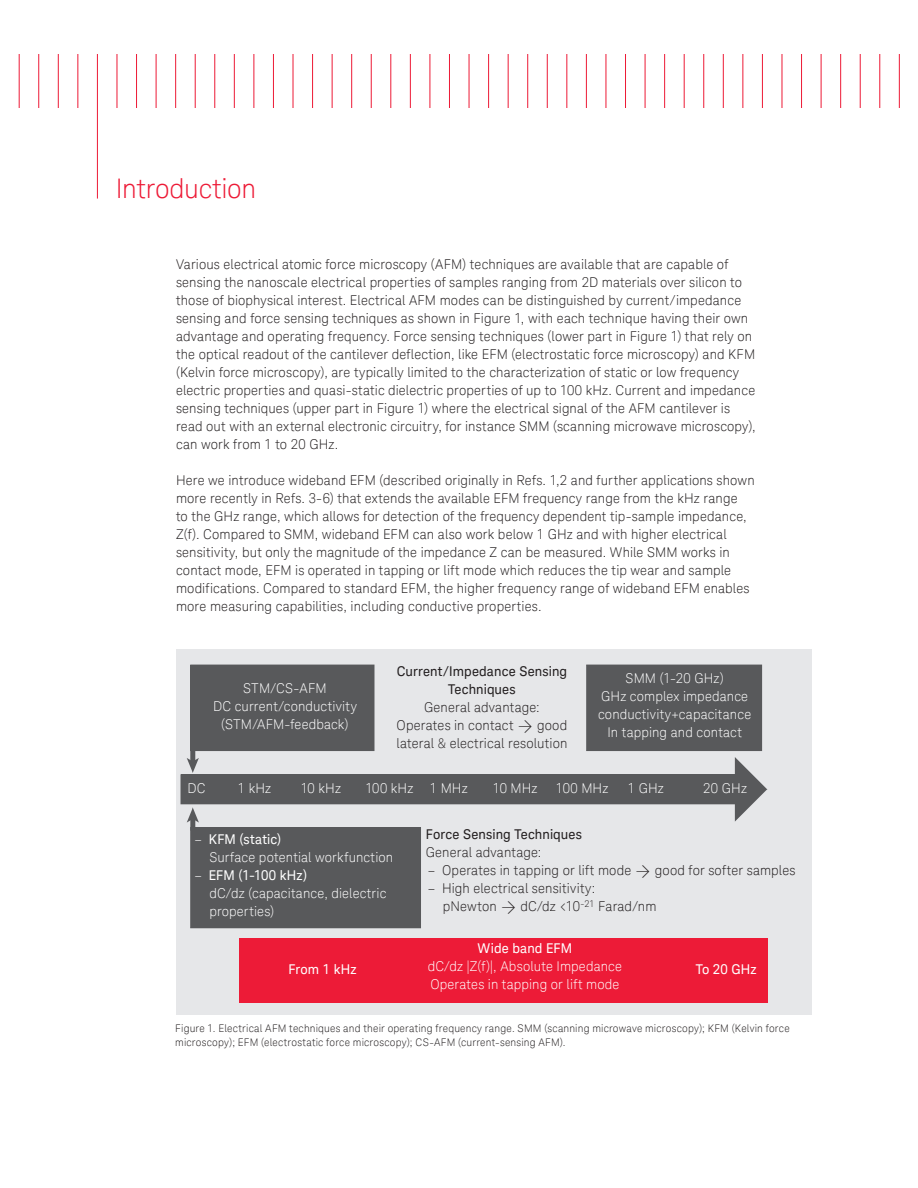
<style>
.page{position:relative;width:918px;height:1188px;background:#fff}
.page>*{position:absolute;margin:0;border:0;box-sizing:border-box;transform-origin:0 0}
.t1{font:300 27px "Keysight Sans";letter-spacing:-.005em;color:#ed1a36}
.K_Body_Text{font:300 13.5px/18px "Keysight Sans";letter-spacing:.01em;color:#231f20}
.K_Body_Text-2{font:300 13.5px/18px "Keysight Sans";letter-spacing:.01em;color:#fff}
.K_Body_Text-3{font:13.5px/18px "Keysight Sans";letter-spacing:.01em;color:#231f20;text-align:center}
.K_Body_Text-4{font:13.5px "Keysight Sans";letter-spacing:.01em;color:#fff}
.K_Captions{font:300 10.5px/13.5px "Keysight Sans";letter-spacing:.02em;color:#231f20}
.s1{font-weight:400}
</style>
<div class="page">
<hr style="left:19px;top:54px;width:1px;height:54px;background:#ed1a36">
<hr style="left:38px;top:54px;width:1px;height:54px;background:#ed1a36">
<hr style="left:58px;top:54px;width:1px;height:54px;background:#ed1a36">
<hr style="left:77px;top:54px;width:1px;height:54px;background:#ed1a36">
<hr style="left:97px;top:54px;width:1px;height:145px;background:#ed1a36">
<hr style="left:117px;top:54px;width:1px;height:54px;background:#ed1a36">
<hr style="left:136px;top:54px;width:1px;height:54px;background:#ed1a36">
<hr style="left:156px;top:54px;width:1px;height:54px;background:#ed1a36">
<hr style="left:175px;top:54px;width:1px;height:54px;background:#ed1a36">
<hr style="left:195px;top:54px;width:1px;height:54px;background:#ed1a36">
<hr style="left:214px;top:54px;width:1px;height:54px;background:#ed1a36">
<hr style="left:234px;top:54px;width:1px;height:54px;background:#ed1a36">
<hr style="left:254px;top:54px;width:1px;height:54px;background:#ed1a36">
<hr style="left:273px;top:54px;width:1px;height:54px;background:#ed1a36">
<hr style="left:293px;top:54px;width:1px;height:54px;background:#ed1a36">
<hr style="left:312px;top:54px;width:1px;height:54px;background:#ed1a36">
<hr style="left:332px;top:54px;width:1px;height:54px;background:#ed1a36">
<hr style="left:351px;top:54px;width:1px;height:54px;background:#ed1a36">
<hr style="left:371px;top:54px;width:1px;height:54px;background:#ed1a36">
<hr style="left:390px;top:54px;width:1px;height:54px;background:#ed1a36">
<hr style="left:410px;top:54px;width:1px;height:54px;background:#ed1a36">
<hr style="left:430px;top:54px;width:1px;height:54px;background:#ed1a36">
<hr style="left:449px;top:54px;width:1px;height:54px;background:#ed1a36">
<hr style="left:469px;top:54px;width:1px;height:54px;background:#ed1a36">
<hr style="left:488px;top:54px;width:1px;height:54px;background:#ed1a36">
<hr style="left:508px;top:54px;width:1px;height:54px;background:#ed1a36">
<hr style="left:527px;top:54px;width:1px;height:54px;background:#ed1a36">
<hr style="left:547px;top:54px;width:1px;height:54px;background:#ed1a36">
<hr style="left:566px;top:54px;width:1px;height:54px;background:#ed1a36">
<hr style="left:586px;top:54px;width:1px;height:54px;background:#ed1a36">
<hr style="left:606px;top:54px;width:1px;height:54px;background:#ed1a36">
<hr style="left:625px;top:54px;width:1px;height:54px;background:#ed1a36">
<hr style="left:645px;top:54px;width:1px;height:54px;background:#ed1a36">
<hr style="left:664px;top:54px;width:1px;height:54px;background:#ed1a36">
<hr style="left:684px;top:54px;width:1px;height:54px;background:#ed1a36">
<hr style="left:703px;top:54px;width:1px;height:54px;background:#ed1a36">
<hr style="left:723px;top:54px;width:1px;height:54px;background:#ed1a36">
<hr style="left:742px;top:54px;width:1px;height:54px;background:#ed1a36">
<hr style="left:762px;top:54px;width:1px;height:54px;background:#ed1a36">
<hr style="left:782px;top:54px;width:1px;height:54px;background:#ed1a36">
<hr style="left:801px;top:54px;width:1px;height:54px;background:#ed1a36">
<hr style="left:821px;top:54px;width:1px;height:54px;background:#ed1a36">
<hr style="left:840px;top:54px;width:1px;height:54px;background:#ed1a36">
<hr style="left:860px;top:54px;width:1px;height:54px;background:#ed1a36">
<hr style="left:879px;top:54px;width:1px;height:54px;background:#ed1a36">
<hr style="left:899px;top:54px;width:1px;height:54px;background:#ed1a36">
<div style="left:176px;top:649px;width:635px;height:366px;background:#e6e7e9"></div>
<div style="left:239px;top:938px;width:528px;height:64px;background:#ed1b37"></div>
<div style="left:191px;top:665px;width:183px;height:86px;background:#58595b"></div>
<div style="left:587px;top:665px;width:175px;height:86px;background:#58595b"></div>
<div style="left:181px;top:775px;width:555px;height:29px;background:#58595b"></div>
<div style="left:181px;top:774px;width:556px;height:30px;border:1px solid #58595b"></div>
<div style="left:191px;top:828px;width:230px;height:100px;background:#58595b"></div>
<div style="left:190px;top:827px;width:231px;height:101px;border:1px solid #58595b"></div>
<div style="left:190px;top:750px;width:5px;height:12px;background:#58595b"></div>
<svg style="left:187px;top:758px;width:12px;height:15px"></svg>
<div style="left:190px;top:818px;width:5px;height:13px;background:#58595b"></div>
<svg style="left:187px;top:808px;width:12px;height:15px"></svg>
<svg style="left:735px;top:757px;width:32px;height:65px"></svg>
<h1 class="t1" style="left:116px;top:172px;width:142px">Introduction</h1>
<p class="K_Body_Text" style="left:176px;top:256px;width:581px">Various electrical atomic force microscopy (AFM) techniques are available that are capable of sensing the nanoscale electrical properties of samples ranging from 2D materials over silicon to those of biophysical interest. Electrical AFM modes can be distinguished by current/impedance sensing and force sensing techniques as shown in Figure 1, with each technique having their own advantage and operating frequency. Force sensing techniques (lower part in Figure 1) that rely on the optical readout of the cantilever deflection, like EFM (electrostatic force microscopy) and KFM (Kelvin force microscopy), are typically limited to the characterization of static or low frequency electric properties and quasi-static dielectric properties of up to 100 kHz. Current and impedance sensing techniques (upper part in Figure 1) where the electrical signal of the AFM cantilever is read out with an external electronic circuitry, for instance SMM (scanning microwave microscopy), can work from 1 to 20 GHz.</p>
<p class="K_Body_Text" style="left:176px;top:472px;width:580px">Here we introduce wideband EFM (described originally in Refs. 1,2 and further applications shown more recently in Refs. 3-6) that extends the available EFM frequency range from the kHz range<br>to the GHz range, which allows for detection of the frequency dependent tip-sample impedance, Z(f). Compared to SMM, wideband EFM can also work below 1 GHz and with higher electrical sensitivity, but only the magnitude of the impedance Z can be measured. While SMM works in contact mode, EFM is operated in tapping or lift mode which reduces the tip wear and sample modifications. Compared to standard EFM, the higher frequency range of wideband EFM enables more measuring capabilities, including conductive properties.</p>
<p class="K_Body_Text-2" style="left:243px;top:679px;width:85px">STM/CS-AFM</p>
<p class="K_Body_Text-2" style="left:213px;top:697px;width:145px">DC current/conductivity</p>
<p class="K_Body_Text-2" style="left:221px;top:715px;width:129px">(STM/AFM-feedback)</p>
<p class="K_Body_Text-3" style="left:397px;top:662px;width:172px">Current/Impedance Sensing<br>Techniques</p>
<p class="K_Body_Text" style="left:424px;top:698px;width:117px">General advantage:</p>
<p class="K_Body_Text" style="left:397px;top:716px;width:118px">Operates in contact</p>
<p class="K_Body_Text" style="left:396px;top:716px;width:172px;text-align:right">good<br>lateral &amp; electrical resolution</p>
<p class="K_Body_Text-2" style="left:626px;top:669px;width:100px">SMM (1-20 GHz)</p>
<p class="K_Body_Text-2" style="left:598px;top:687px;width:155px">GHz complex impedance conductivity+capacitance</p>
<p class="K_Body_Text-2" style="left:607px;top:723px;width:136px">In tapping and contact</p>
<p class="K_Body_Text-2" style="left:187px;top:780px;width:20px">DC</p>
<p class="K_Body_Text-2" style="left:238px;top:780px;width:35px">1 kHz</p>
<p class="K_Body_Text-2" style="left:301px;top:780px;width:42px">10 kHz</p>
<p class="K_Body_Text-2" style="left:365px;top:780px;width:104px">100 kHz 1 MHz</p>
<p class="K_Body_Text-2" style="left:493px;top:780px;width:46px">10 MHz</p>
<p class="K_Body_Text-2" style="left:556px;top:780px;width:54px">100 MHz</p>
<p class="K_Body_Text-2" style="left:628px;top:780px;width:38px">1 GHz</p>
<p class="K_Body_Text-2" style="left:703px;top:780px;width:45px">20 GHz</p>
<p class="K_Body_Text-2" style="left:209px;top:830px;width:185px;text-indent:-15px">– <span class="s1">KFM (static)<br></span>Surface potential workfunction</p>
<p class="K_Body_Text-2" style="left:209px;top:866px;width:178px;text-indent:-15px">– <span class="s1">EFM (1-100 kHz)<br></span>dC/dz (capacitance, dielectric properties)</p>
<p class="K_Body_Text-3" style="left:426px;top:826px;width:158px">Force Sensing Techniques</p>
<p class="K_Body_Text" style="left:426px;top:844px;width:117px">General advantage:</p>
<p class="K_Body_Text" style="left:428px;top:862px;width:205px">– Operates in tapping or lift mode</p>
<p class="K_Body_Text" style="left:655px;top:862px;width:142px">good for softer samples</p>
<p class="K_Body_Text" style="left:443px;top:880px;width:154px;text-indent:-15px">– High electrical sensitivity: pNewton</p>
<p class="K_Body_Text" style="left:520px;top:898px;width:138px">dC/dz &lt;10<sup>-21</sup> Farad/nm</p>
<p class="K_Body_Text-4" style="left:478px;top:941px;width:96px">Wide band EFM</p>
<p class="K_Body_Text-2" style="left:428px;top:958px;width:196px">dC/dz |Z(f)|, Absolute Impedance</p>
<p class="K_Body_Text-2" style="left:430px;top:976px;width:191px">Operates in tapping or lift mode</p>
<p class="K_Body_Text-4" style="left:288px;top:961px;width:70px">From 1 kHz</p>
<p class="K_Body_Text-4" style="left:696px;top:961px;width:63px">To 20 GHz</p>
<p class="K_Captions" style="left:175px;top:1022px;width:616px">Figure 1. Electrical AFM techniques and their operating frequency range. SMM (scanning microwave microscopy); KFM (Kelvin force microscopy); EFM (electrostatic force microscopy); CS-AFM (current-sensing AFM).</p>
</div>
